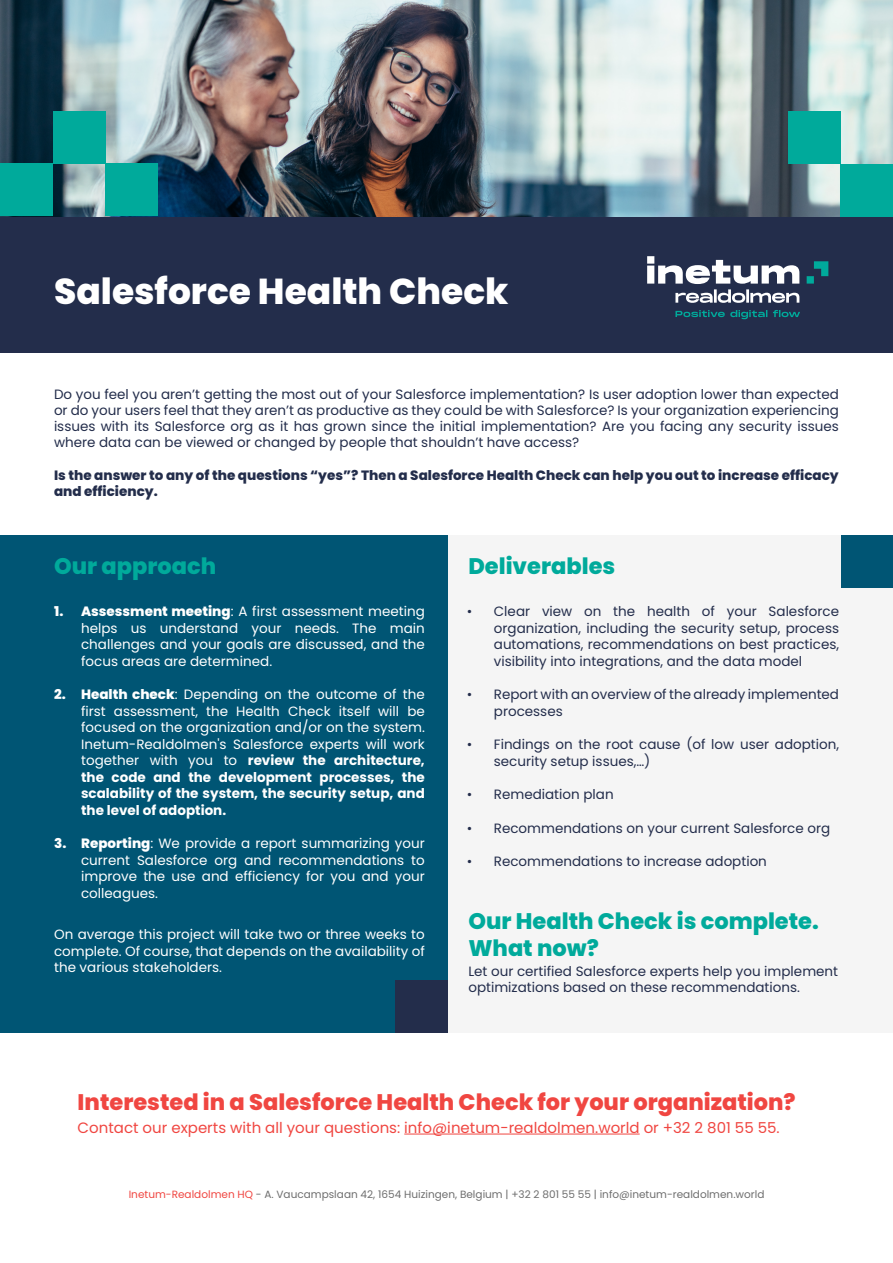
<style>
.page{position:relative;width:893px;height:1263px;background:#fff}
.page>*{position:absolute;margin:0;border:0;box-sizing:border-box;transform-origin:0 0}
.t1{font:800 36px "Poppins";color:#fff}
.t2{font:800 22.5px/27px "Poppins";color:#00aa9b}
.t3{font:800 22.5px "Poppins";color:#f04641}
.t4{font:15px "Poppins";color:#f04641}
.t5{font:13.5px/16.5px "Poppins";color:#232d4b}
.t6{font:13.5px/16.5px "Poppins";color:#fff;text-align:justify}
.t7{font:800 13.5px/16.2px "Poppins";color:#232d4b}
.t8{font:10.5px "Poppins";color:#6e6e6e}
.s1{font-weight:800}
.s2{font-weight:700}
.s3{color:#f04641}
</style>
<div class="page">
<div style="left:447px;top:535px;width:446px;height:497px;background:#f5f5f5"></div>
<div style="left:0;top:535px;width:447px;height:497px;background:#005574"></div>
<div style="left:0;top:216px;width:893px;height:137px;background:#232d4b"></div>
<svg style="left:807px;top:261px;width:21px;height:23px"></svg>
<svg style="left:647px;top:256px;width:152px;height:47px"></svg>
<svg style="left:675px;top:310px;width:125px;height:9px"></svg>
<img style="left:0;top:0;width:893px;height:216px">
<div style="left:0;top:164px;width:53px;height:52px;background:#00aa9b"></div>
<div style="left:53px;top:111px;width:52px;height:53px;background:#00aa9b"></div>
<div style="left:106px;top:164px;width:52px;height:52px;background:#00aa9b"></div>
<div style="left:789px;top:112px;width:52px;height:52px;background:#00aa9b"></div>
<div style="left:841px;top:164px;width:52px;height:52px;background:#00aa9b"></div>
<hr style="left:404px;top:1134px;width:236px;height:1px;background:#f04641">
<div style="left:395px;top:980px;width:52px;height:52px;background:#232d4b"></div>
<div style="left:841px;top:535px;width:52px;height:52px;background:#005574"></div>
<h1 class="t1" style="left:54px;top:270px;width:456px">Salesforce Health Check</h1>
<p class="t5" style="left:54px;top:386px;width:786px;text-align:justify">Do you feel you aren’t getting the most out of your Salesforce implementation? Is user adoption lower than expected or do your users feel that they aren’t as productive as they could be with Salesforce? Is your organization experiencing issues with its Salesforce org as it has grown since the initial implementation? Are you facing any security issues where data can be viewed or changed by people that shouldn’t have access?</p>
<p class="t7" style="left:54px;top:467px;width:786px">Is the answer to any of the questions “yes”? Then a Salesforce Health Check can help you out to increase efficacy and efficiency.</p>
<h2 class="t2" style="left:54px;top:553px;width:164px">Our approach</h2>
<p class="t6" style="left:81px;top:603px;width:345px;text-indent:-27px"><span class="s1">1. Assessment meeting</span>: A first assessment meeting helps us understand your needs. The main challenges and your goals are discussed, and the focus areas are determined.</p>
<p class="t6" style="left:81px;top:686px;width:345px;text-indent:-27px"><span class="s1">2. Health check</span>: Depending on the outcome of the first assessment, the Health Check itself will be focused on the organization and/or on the system.<br>Inetum-Realdolmen's Salesforce experts will work together with you to <span class="s2">review the architecture, the code and the development processes, the scalability of the system, the security setup, and the level of adoption.</span></p>
<p class="t6" style="left:81px;top:835px;width:345px;text-indent:-27px"><span class="s1">3. Reporting</span>: We provide a report summarizing your current Salesforce org and recommendations to improve the use and efficiency for you and your colleagues.</p>
<p class="t6" style="left:54px;top:926px;width:372px">On average this project will take two or three weeks to complete. Of course, that depends on the availability of the various stakeholders.</p>
<h2 class="t2" style="left:468px;top:553px;width:148px">Deliverables</h2>
<p class="t5" style="left:494px;top:603px;width:347px;text-align:justify;text-indent:-27px">• Clear view on the health of your Salesforce organization, including the security setup, process automations, recommendations on best practices, visibility into integrations, and the data model</p>
<p class="t5" style="left:494px;top:686px;width:347px;text-indent:-27px">• Report with an overview of the already implemented processes</p>
<p class="t5" style="left:494px;top:736px;width:347px;text-indent:-27px">• Findings on the root cause (of low user adoption, security setup issues,…)</p>
<p class="t5" style="left:467px;top:786px;width:148px">• Remediation plan</p>
<p class="t5" style="left:467px;top:820px;width:365px">• Recommendations on your current Salesforce org</p>
<p class="t5" style="left:467px;top:853px;width:302px">• Recommendations to increase adoption</p>
<h2 class="t2" style="left:468px;top:907px;width:352px">Our Health Check is complete.<br>What now?</h2>
<p class="t5" style="left:468px;top:963px;width:371px">Let our certified Salesforce experts help you implement optimizations based on these recommendations.</p>
<h2 class="t3" style="left:78px;top:1089px;width:720px">Interested in a Salesforce Health Check for your organization?</h2>
<p class="t4" style="left:78px;top:1118px;width:704px">Contact our experts with all your questions: info@inetum-realdolmen.world or +32 2 801 55 55.</p>
<p class="t8" style="left:129px;top:1188px;width:637px"><span class="s3">Inetum-Realdolmen HQ</span> - A. Vaucampslaan 42, 1654 Huizingen, Belgium | +32 2 801 55 55 | info@inetum-realdolmen.world</p>
</div>
